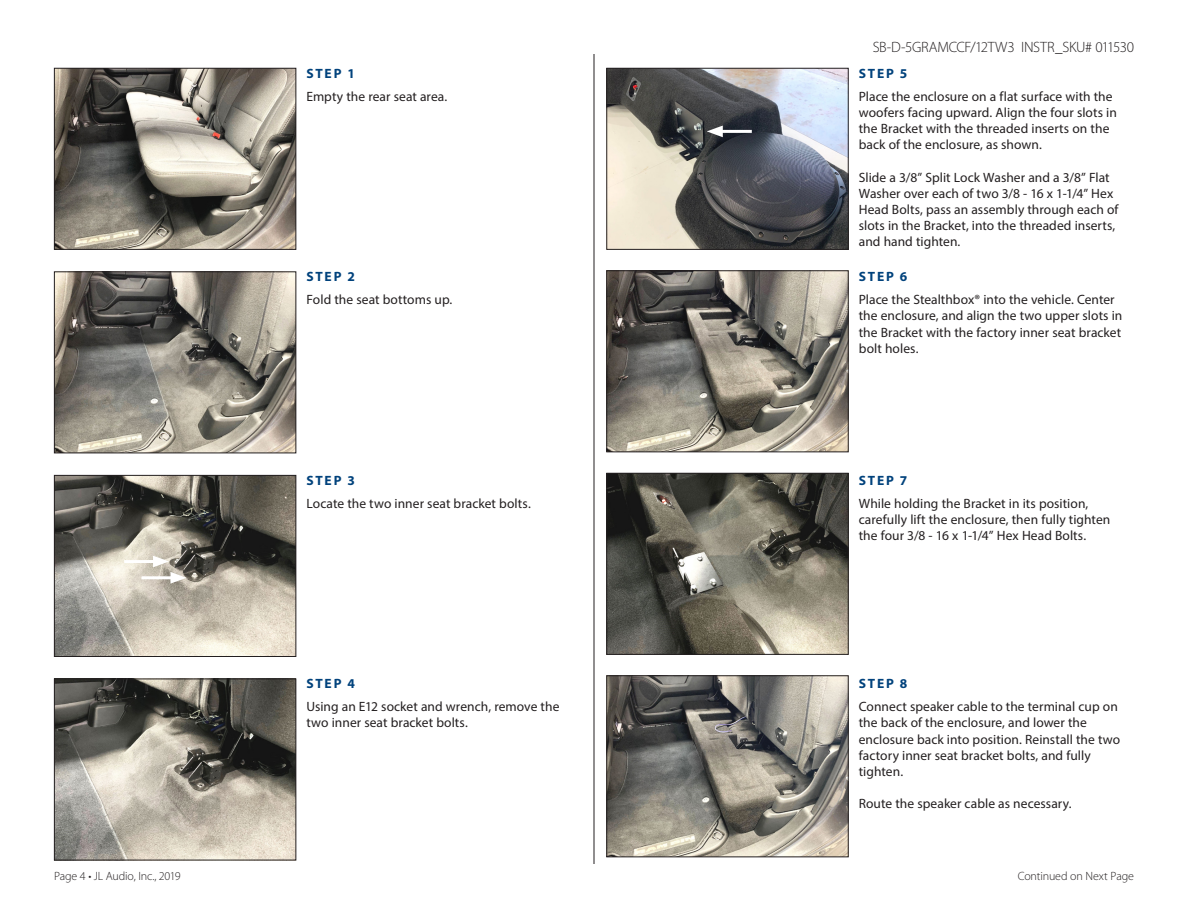
<style>
.page{position:relative;width:1188px;height:918px;background:#fff}
.page>*{position:absolute;margin:0;border:0;box-sizing:border-box;transform-origin:0 0}
.Page_Footer{font:300 15px "Myriad Pro";letter-spacing:-.025em;color:#231f20}
.t1{font:13.5px/16.2px "Myriad Pro";letter-spacing:.005em;color:#231f20}
.Bold_Step{font:700 13.5px "Myriad Pro";letter-spacing:.125em;color:#01427c}
.Page_Footer-2{font:300 12px "Myriad Pro";letter-spacing:-.01em;color:#231f20}
</style>
<div class="page">
<hr style="left:594px;top:54px;width:1px;height:810px;background:#231f20">
<img style="left:608px;top:677px;width:239px;height:178px">
<div style="left:606px;top:675px;width:243px;height:182px;border:1px solid #231f20"></div>
<img style="left:608px;top:475px;width:239px;height:178px">
<div style="left:606px;top:473px;width:243px;height:182px;border:1px solid #231f20"></div>
<img style="left:608px;top:272px;width:239px;height:178px">
<div style="left:606px;top:270px;width:243px;height:182px;border:1px solid #231f20"></div>
<img style="left:608px;top:70px;width:239px;height:178px">
<div style="left:606px;top:68px;width:243px;height:182px;border:1px solid #231f20"></div>
<img style="left:56px;top:70px;width:238px;height:178px">
<div style="left:54px;top:68px;width:242px;height:182px;border:1px solid #231f20"></div>
<img style="left:56px;top:273px;width:238px;height:178px">
<div style="left:54px;top:271px;width:242px;height:182px;border:1px solid #231f20"></div>
<img style="left:56px;top:477px;width:238px;height:178px">
<div style="left:54px;top:475px;width:242px;height:182px;border:1px solid #231f20"></div>
<img style="left:56px;top:681px;width:238px;height:177px">
<div style="left:54px;top:679px;width:242px;height:181px;border:1px solid #231f20"></div>
<hr style="left:124px;top:560px;width:35px;height:3px;background:#fff">
<hr style="left:141px;top:576px;width:35px;height:3px;background:#fff">
<svg style="left:153px;top:556px;width:34px;height:28px"></svg>
<hr style="left:717px;top:130px;width:35px;height:3px;background:#fff">
<svg style="left:707px;top:126px;width:16px;height:11px"></svg>
<p class="Page_Footer" style="left:873px;top:38px;width:263px">SB-D-5GRAMCCF/12TW3 INSTR_SKU# 011530</p>
<p class="Bold_Step" style="left:307px;top:64px;width:50px">STEP 1</p>
<p class="t1" style="left:306px;top:88px;width:142px">Empty the rear seat area.</p>
<p class="Bold_Step" style="left:859px;top:64px;width:50px">STEP 5</p>
<p class="t1" style="left:859px;top:88px;width:260px">Place the enclosure on a flat surface with the woofers facing upward. Align the four slots in the Bracket with the threaded inserts on the back of the enclosure, as shown.</p>
<p class="t1" style="left:859px;top:169px;width:261px">Slide a 3/8” Split Lock Washer and a 3/8” Flat Washer over each of two 3/8 - 16 x 1-1/4” Hex Head Bolts, pass an assembly through each of slots in the Bracket, into the threaded inserts, and hand tighten.</p>
<p class="Bold_Step" style="left:307px;top:268px;width:50px">STEP 2</p>
<p class="t1" style="left:306px;top:291px;width:148px">Fold the seat bottoms up.</p>
<p class="Bold_Step" style="left:859px;top:268px;width:50px">STEP 6</p>
<p class="t1" style="left:859px;top:291px;width:265px">Place the Stealthbox® into the vehicle. Center the enclosure, and align the two upper slots in the Bracket with the factory inner seat bracket bolt holes.</p>
<p class="Bold_Step" style="left:307px;top:471px;width:50px">STEP 3</p>
<p class="t1" style="left:306px;top:495px;width:226px">Locate the two inner seat bracket bolts.</p>
<p class="Bold_Step" style="left:859px;top:471px;width:50px">STEP 7</p>
<p class="t1" style="left:859px;top:495px;width:253px">While holding the Bracket in its position, carefully lift the enclosure, then fully tighten the four 3/8 - 16 x 1-1/4” Hex Head Bolts.</p>
<p class="Bold_Step" style="left:307px;top:675px;width:50px">STEP 4</p>
<p class="t1" style="left:306px;top:698px;width:255px">Using an E12 socket and wrench, remove the two inner seat bracket bolts.</p>
<p class="Bold_Step" style="left:859px;top:675px;width:50px">STEP 8</p>
<p class="t1" style="left:859px;top:698px;width:263px">Connect speaker cable to the terminal cup on the back of the enclosure, and lower the enclosure back into position. Reinstall the two factory inner seat bracket bolts, and fully tighten.</p>
<p class="t1" style="left:859px;top:796px;width:214px">Route the speaker cable as necessary.</p>
<p class="Page_Footer-2" style="left:54px;top:869px;width:128px">Page 4 • JL Audio, Inc., 2019</p>
<p class="Page_Footer-2" style="left:1018px;top:869px;width:118px">Continued on Next Page</p>
</div>
